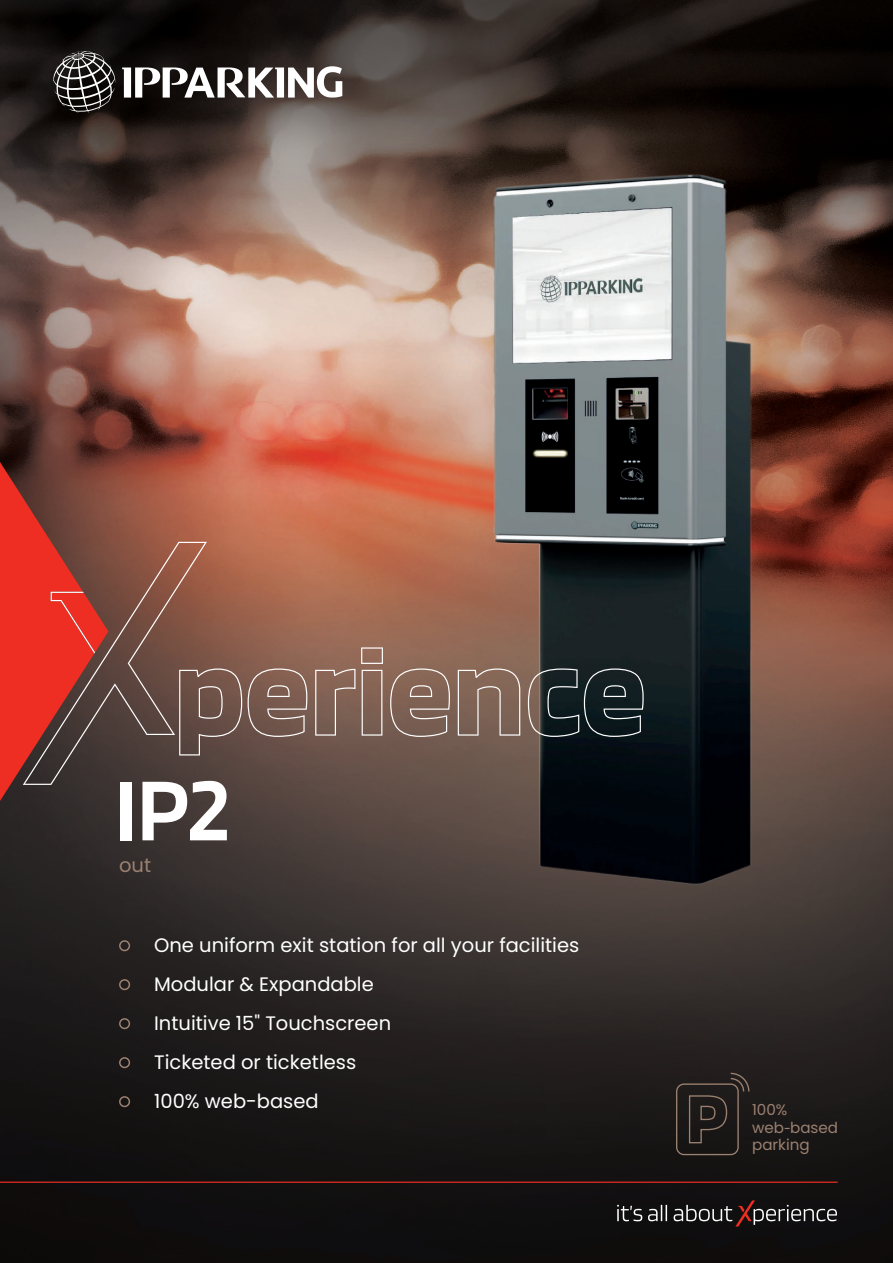
<style>
.page{position:relative;width:893px;height:1263px;background:#fff}
.page>*{position:absolute;margin:0;border:0;box-sizing:border-box;transform-origin:0 0}
.t1{font:600 93.45px "Blinker";color:#fff}
.t2{font:19.5px/39px "Poppins";color:#fff}
.t3{font:19.5px "Poppins";color:#9b8170}
.t4{font:15.15px/17.7px "Poppins";color:#9b8170}
</style>
<div class="page">
<img style="left:0;top:281px;width:893px;height:982px">
<svg style="left:0;top:0;width:342px;height:281px;background:#564741"></svg>
<img style="left:342px;top:0;width:551px;height:1003px">
<svg style="left:0;top:462px;width:207px;height:339px;background:#914237"></svg>
<svg style="left:179px;top:647px;width:465px;height:108px;background:#6c5950"></svg>
<svg style="left:53px;top:51px;width:63px;height:62px;background:#484544"></svg>
<svg style="left:122px;top:66px;width:220px;height:32px"></svg>
<div style="left:119px;top:940px;width:11px;height:11px;border:2px solid #9b8170;border-radius:50%"></div>
<div style="left:119px;top:979px;width:11px;height:11px;border:2px solid #9b8170;border-radius:50%"></div>
<div style="left:119px;top:1018px;width:11px;height:11px;border:2px solid #9b8170;border-radius:50%"></div>
<div style="left:119px;top:1057px;width:11px;height:11px;border:2px solid #9b8170;border-radius:50%"></div>
<div style="left:119px;top:1096px;width:11px;height:11px;border:2px solid #9b8170;border-radius:50%"></div>
<svg style="left:617px;top:1200px;width:220px;height:26px;background:#343030"></svg>
<hr style="left:0;top:1181px;width:838px;height:2px;background:#ee2e22">
<svg style="left:675px;top:1072px;width:75px;height:84px;background:#292321"></svg>
<h1 class="t1" style="left:114px;top:762px;width:117px">IP2</h1>
<p class="t3" style="left:119px;top:854px;width:34px">out</p>
<p class="t2" style="left:154px;top:926px;width:427px">One uniform exit station for all your facilities<br>Modular &amp; Expandable<br>Intuitive 15" Touchscreen<br>Ticketed or ticketless<br>100% web-based</p>
<p class="t4" style="left:752px;top:1101px;width:87px">100% web-based parking</p>
</div>
